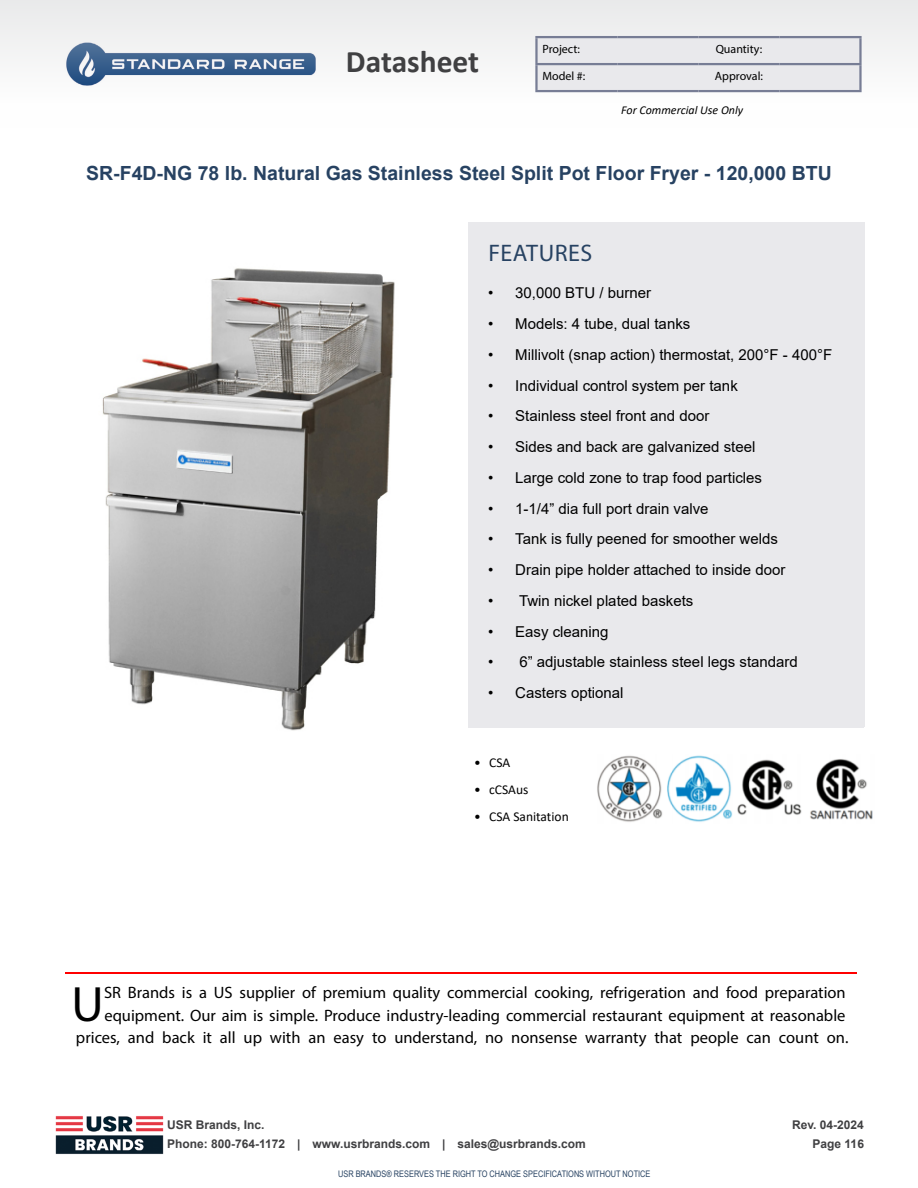
<style>
.page{position:relative;width:918px;height:1188px;background:#fff}
.page>*{position:absolute;margin:0;border:0;box-sizing:border-box;transform-origin:0 0}
.t1{font:49.95px "Myriad Pro";color:#000}
.t2{font:700 31.5px "Calibri";color:#404042}
.t3{font:24px "Myriad Pro";letter-spacing:.02em;color:#274262}
.t4{font:700 19.5px "Arial";color:#274262}
.t5{font:16.5px/22.5px "Myriad Pro";color:#000;text-align:right}
.t6{font:15px "Arial";color:#000}
.t7{font:13.5px "Calibri";color:#000}
.t8{font:700 12px/19.5px "Arial";color:#404042}
.t9{font:12px "Myriad Pro";color:#000}
.t10{font:italic 12px "Calibri";color:#000}
.t11{font:9px "Arial Narrow";color:#274262}
</style>
<div class="page">
<hr style="left:65px;top:972px;width:792px;height:2px;background:#f00">
<img style="left:597px;top:755px;width:276px;height:67px">
<img style="left:55px;top:1116px;width:109px;height:38px">
<div style="left:468px;top:223px;width:396px;height:504px;background:#e9e9ec"></div>
<img style="left:102px;top:268px;width:293px;height:463px">
<svg style="left:0;top:0;width:918px;height:93px;fill:#efefef"></svg>
<div style="left:538px;top:38px;width:321px;height:52px;background:#e9e9ec"></div>
<hr style="left:535px;top:36px;width:82px;height:2px;background:#777d95">
<hr style="left:535px;top:38px;width:3px;height:25px;background:#777d95">
<hr style="left:617px;top:36px;width:81px;height:2px;background:#777d95">
<hr style="left:698px;top:36px;width:81px;height:2px;background:#777d95">
<hr style="left:779px;top:36px;width:83px;height:2px;background:#777d95">
<hr style="left:859px;top:38px;width:3px;height:25px;background:#777d95">
<hr style="left:535px;top:63px;width:82px;height:2px;background:#777d95">
<hr style="left:535px;top:65px;width:3px;height:25px;background:#777d95">
<hr style="left:617px;top:63px;width:81px;height:2px;background:#777d95">
<hr style="left:698px;top:63px;width:81px;height:2px;background:#777d95">
<hr style="left:779px;top:63px;width:83px;height:2px;background:#777d95">
<hr style="left:859px;top:65px;width:3px;height:25px;background:#777d95">
<hr style="left:535px;top:90px;width:82px;height:2px;background:#777d95">
<hr style="left:617px;top:90px;width:81px;height:2px;background:#777d95">
<hr style="left:698px;top:90px;width:81px;height:2px;background:#777d95">
<hr style="left:779px;top:90px;width:83px;height:2px;background:#777d95">
<h2 class="t2" style="left:346px;top:40px;width:135px">Datasheet</h2>
<p class="t9" style="left:542px;top:42px;width:39px">Project:</p>
<p class="t9" style="left:716px;top:42px;width:48px">Quantity:</p>
<p class="t9" style="left:542px;top:69px;width:44px">Model #:</p>
<p class="t9" style="left:715px;top:69px;width:50px">Approval:</p>
<p class="t10" style="left:621px;top:102px;width:123px">For Commercial Use Only</p>
<h3 class="t4" style="left:86px;top:160px;width:747px">SR-F4D-NG 78 lb. Natural Gas Stainless Steel Split Pot Floor Fryer - 120,000 BTU</h3>
<h3 class="t3" style="left:488px;top:238px;width:105px">FEATURES</h3>
<p class="t6" style="left:488px;top:283px;width:164px">• 30,000 BTU / burner</p>
<p class="t6" style="left:488px;top:314px;width:204px">• Models: 4 tube, dual tanks</p>
<p class="t6" style="left:488px;top:344px;width:346px">• Millivolt (snap action) thermostat, 200°F - 400°F</p>
<p class="t6" style="left:488px;top:375px;width:251px">• Individual control system per tank</p>
<p class="t6" style="left:488px;top:406px;width:223px">• Stainless steel front and door</p>
<p class="t6" style="left:488px;top:437px;width:269px">• Sides and back are galvanized steel</p>
<p class="t6" style="left:488px;top:467px;width:275px">• Large cold zone to trap food particles</p>
<p class="t6" style="left:488px;top:498px;width:222px">• 1-1/4” dia full port drain valve</p>
<p class="t6" style="left:488px;top:529px;width:291px">• Tank is fully peened for smoother welds</p>
<p class="t6" style="left:488px;top:560px;width:299px">• Drain pipe holder attached to inside door</p>
<p class="t6" style="left:488px;top:590px;width:207px">• Twin nickel plated baskets</p>
<p class="t6" style="left:488px;top:621px;width:122px">• Easy cleaning</p>
<p class="t6" style="left:488px;top:652px;width:311px">• 6” adjustable stainless steel legs standard</p>
<p class="t6" style="left:488px;top:683px;width:137px">• Casters optional</p>
<p class="t7" style="left:474px;top:753px;width:38px">• CSA</p>
<p class="t7" style="left:474px;top:780px;width:56px">• cCSAus</p>
<p class="t7" style="left:474px;top:807px;width:96px">• CSA Sanitation</p>
<p class="t5" style="left:76px;top:981px;width:774px">SR Brands is a US supplier of premium quality commercial cooking, refrigeration and food preparation equipment. Our aim is simple. Produce industry-leading commercial restaurant equipment at reasonable prices, and back it all up with an easy to understand, no nonsense warranty that people can count on.</p>
<h1 class="t1" style="left:72px;top:973px;width:34px">U</h1>
<p class="t8" style="left:167px;top:1115px;width:420px">USR Brands, Inc.<br>Phone: 800-764-1172 | www.usrbrands.com | sales@usrbrands.com</p>
<p class="t8" style="left:792px;top:1115px;width:73px;text-align:right">Rev. 04-2024<br>Page 116</p>
<p class="t11" style="left:338px;top:1167px;width:314px">USR BRANDS® RESERVES THE RIGHT TO CHANGE SPECIFICATIONS WITHOUT NOTICE</p>
</div>
